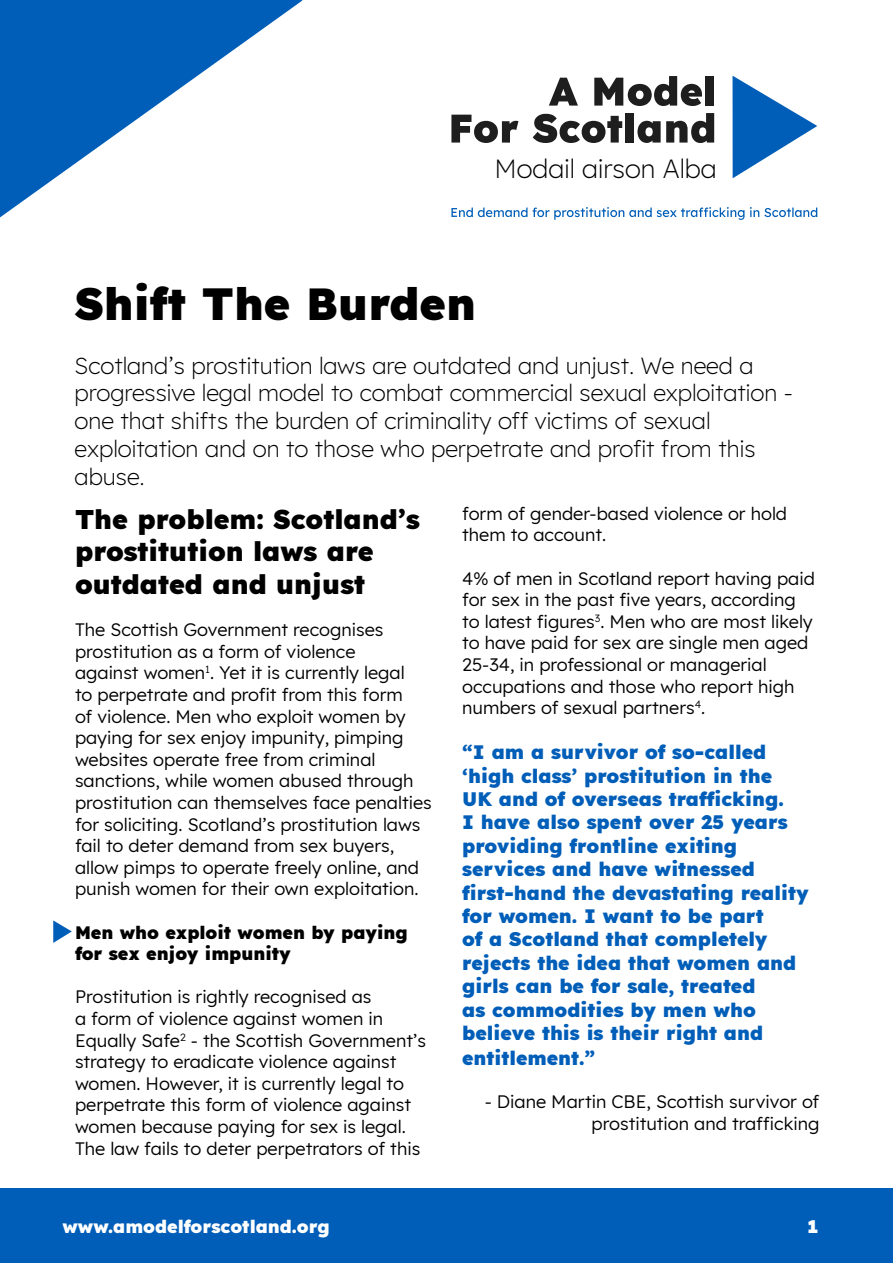
<style>
.page{position:relative;width:893px;height:1263px;background:#fff}
.page>*{position:absolute;margin:0;border:0;box-sizing:border-box;transform-origin:0 0}
.t1{font:800 45px "Lexend";color:#000}
.t2{font:800 27px/32.4px "Lexend";color:#000}
.t3{font:300 26.25px "Lexend";color:#000}
.t4{font:300 23.25px/27.9px "Lexend";color:#000}
.t5{font:800 19.5px/23.4px "Lexend";color:#005eb8}
.t6{font:18px/21.6px "Lexend";color:#000}
.t7{font:800 18px/21.6px "Lexend";color:#000}
.t8{font:800 18px "Lexend";color:#fff}
</style>
<div class="page">
<div style="left:0;top:1188px;width:893px;height:75px;background:#005eb8"></div>
<svg style="left:732px;top:76px;width:85px;height:102px"></svg>
<svg style="left:549px;top:78px;width:29px;height:28px"></svg>
<svg style="left:594px;top:76px;width:108px;height:30px"></svg>
<div style="left:706px;top:76px;width:8px;height:30px;background:#1e1e1e"></div>
<svg style="left:451px;top:115px;width:67px;height:28px"></svg>
<svg style="left:533px;top:114px;width:89px;height:29px"></svg>
<div style="left:626px;top:113px;width:8px;height:30px;background:#1e1e1e"></div>
<svg style="left:637px;top:113px;width:77px;height:30px"></svg>
<svg style="left:451px;top:208px;width:76px;height:9px"></svg>
<svg style="left:533px;top:207px;width:284px;height:13px"></svg>
<svg style="left:0;top:0;width:302px;height:217px;fill:#005eb8"></svg>
<svg style="left:53px;top:920px;width:19px;height:23px"></svg>
<p class="t3" style="left:494px;top:150px;width:224px">Modail airson Alba</p>
<p class="t1" style="left:75px;top:266px;width:402px">Shift The Burden</p>
<p class="t4" style="left:75px;top:350px;width:680px">Scotland’s prostitution laws are outdated and unjust. We need a</p>
<p class="t4" style="left:75px;top:378px;width:720px">progressive legal model to combat commercial sexual exploitation - one that shifts the burden of criminality off victims of sexual exploitation and on to those who perpetrate and profit from this abuse.</p>
<p class="t2" style="left:75px;top:501px;width:346px">The problem: Scotland’s prostitution laws are outdated and unjust</p>
<p class="t6" style="left:75px;top:618px;width:358px">The Scottish Government recognises prostitution as a form of violence<br>against women<sup>1</sup>. Yet it is currently legal<br>to perpetrate and profit from this form<br>of violence. Men who exploit women by paying for sex enjoy impunity, pimping websites operate free from criminal sanctions, while women abused through prostitution can themselves face penalties for soliciting. Scotland’s prostitution laws fail to deter demand from sex buyers, allow pimps to operate freely online, and punish women for their own exploitation.</p>
<p class="t7" style="left:75px;top:920px;width:334px">Men who exploit women by paying for sex enjoy impunity</p>
<p class="t6" style="left:75px;top:985px;width:353px">Prostitution is rightly recognised as<br>a form of violence against women in Equally Safe<sup>2</sup> - the Scottish Government’s strategy to eradicate violence against women. However, it is currently legal to perpetrate this form of violence against women because paying for sex is legal.<br>The law fails to deter perpetrators of this</p>
<p class="t6" style="left:462px;top:501px;width:326px">form of gender-based violence or hold them to account.</p>
<p class="t6" style="left:462px;top:566px;width:354px">4% of men in Scotland report having paid for sex in the past five years, according to latest figures<sup>3</sup>. Men who are most likely to have paid for sex are single men aged 25-34, in professional or managerial occupations and those who report high numbers of sexual partners<sup>4</sup>.</p>
<p class="t5" style="left:462px;top:739px;width:348px">“I am a survivor of so-called ‘high class’ prostitution in the<br>UK and of overseas trafficking.<br>I have also spent over 25 years providing frontline exiting services and have witnessed first-hand the devastating reality for women. I want to be part<br>of a Scotland that completely rejects the idea that women and girls can be for sale, treated<br>as commodities by men who believe this is their right and</p>
<p class="t5" style="left:462px;top:1045px;width:135px">entitlement.”</p>
<p class="t6" style="left:485px;top:1090px;width:336px;text-align:right">- Diane Martin CBE, Scottish survivor of prostitution and trafficking</p>
<p class="t8" style="left:62px;top:1211px;width:269px">www.amodelforscotland.org</p>
<p class="t8" style="left:808px;top:1211px;width:12px">1</p>
</div>
